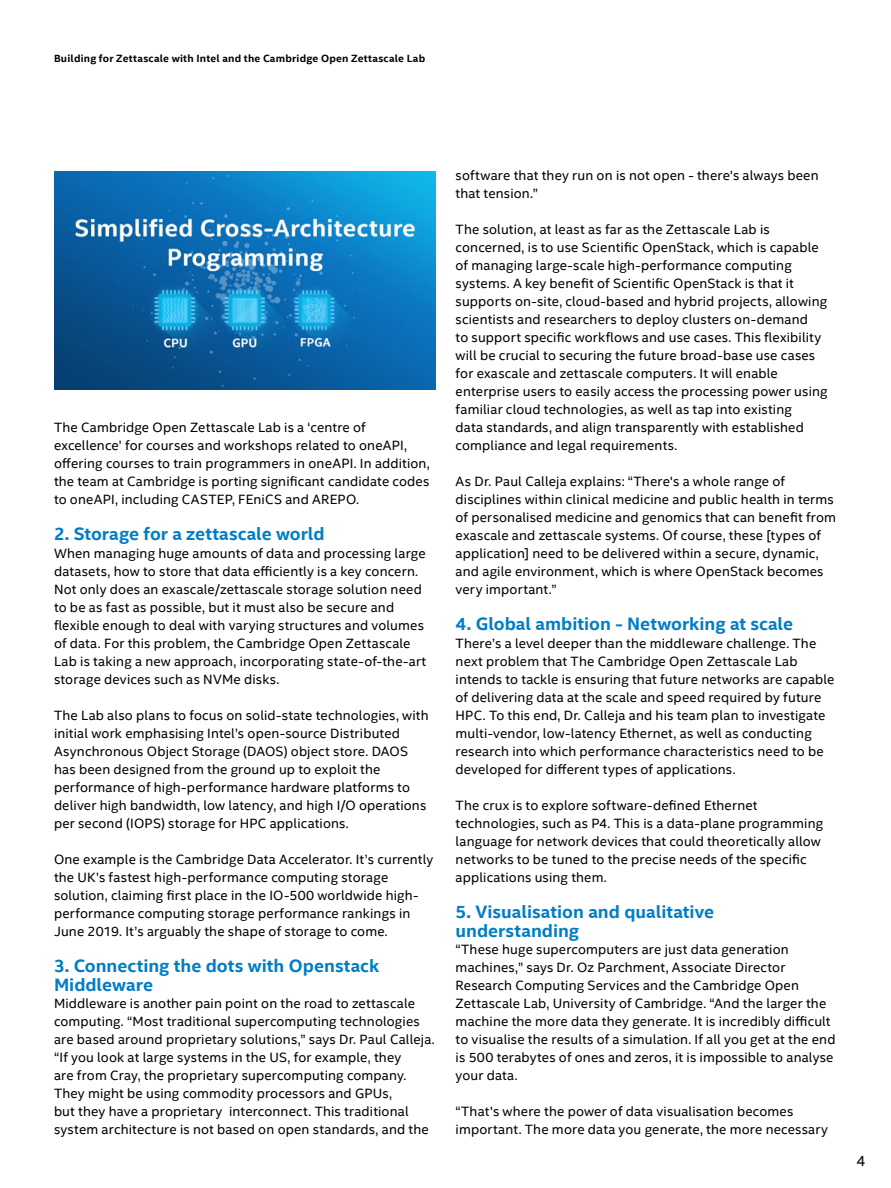
<style>
.page{position:relative;width:891px;height:1188px;background:#fff}
.page>*{position:absolute;margin:0;border:0;box-sizing:border-box;transform-origin:0 0}
.t1{font:700 18px/19.5px "Intel Clear";color:#007dc5}
.t2{font:15px "Intel Clear";color:#000}
.t3{font:13.5px/18px "Intel Clear";letter-spacing:.01em;color:#000}
.t4{font:700 10.5px "Intel Clear";letter-spacing:.02em;color:#000}
</style>
<div class="page">
<img style="left:54px;top:172px;width:381px;height:218px">
<p class="t4" style="left:54px;top:51px;width:373px">Building for Zettascale with Intel and the Cambridge Open Zettascale Lab</p>
<p class="t3" style="left:54px;top:418px;width:377px">The Cambridge Open Zettascale Lab is a ‘centre of excellence’ for courses and workshops related to oneAPI, offering courses to train programmers in oneAPI. In addition, the team at Cambridge is porting significant candidate codes to oneAPI, including CASTEP, FEniCS and AREPO.</p>
<h1 class="t1" style="left:54px;top:523px;width:272px">2. Storage for a zettascale world</h1>
<p class="t3" style="left:54px;top:544px;width:374px">When managing huge amounts of data and processing large datasets, how to store that data efficiently is a key concern.<br>Not only does an exascale/zettascale storage solution need to be as fast as possible, but it must also be secure and flexible enough to deal with varying structures and volumes of data. For this problem, the Cambridge Open Zettascale Lab is taking a new approach, incorporating state-of-the-art storage devices such as NVMe disks.</p>
<p class="t3" style="left:54px;top:706px;width:376px">The Lab also plans to focus on solid-state technologies, with initial work emphasising Intel’s open-source Distributed Asynchronous Object Storage (DAOS) object store. DAOS has been designed from the ground up to exploit the performance of high-performance hardware platforms to deliver high bandwidth, low latency, and high I/O operations per second (IOPS) storage for HPC applications.</p>
<p class="t3" style="left:54px;top:850px;width:381px">One example is the Cambridge Data Accelerator. It’s currently the UK’s fastest high-performance computing storage solution, claiming first place in the IO-500 worldwide high&shy;performance computing storage performance rankings in June 2019. It’s arguably the shape of storage to come.</p>
<h1 class="t1" style="left:54px;top:955px;width:327px">3. Connecting the dots with Openstack<br>Middleware</h1>
<p class="t3" style="left:54px;top:994px;width:382px">Middleware is another pain point on the road to zettascale computing. “Most traditional supercomputing technologies are based around proprietary solutions,” says Dr. Paul Calleja. “If you look at large systems in the US, for example, they<br>are from Cray, the proprietary supercomputing company.<br>They might be using commodity processors and GPUs,<br>but they have a proprietary interconnect. This traditional system architecture is not based on open standards, and the</p>
<p class="t3" style="left:456px;top:166px;width:365px">software that they run on is not open - there's always been that tension.”</p>
<p class="t3" style="left:456px;top:220px;width:374px">The solution, at least as far as the Zettascale Lab is concerned, is to use Scientific OpenStack, which is capable of managing large-scale high-performance computing systems. A key benefit of Scientific OpenStack is that it supports on-site, cloud-based and hybrid projects, allowing scientists and researchers to deploy clusters on-demand<br>to support specific workflows and use cases. This flexibility will be crucial to securing the future broad-base use cases for exascale and zettascale computers. It will enable enterprise users to easily access the processing power using familiar cloud technologies, as well as tap into existing<br>data standards, and align transparently with established compliance and legal requirements.</p>
<p class="t3" style="left:456px;top:472px;width:382px">As Dr. Paul Calleja explains: “There's a whole range of disciplines within clinical medicine and public health in terms of personalised medicine and genomics that can benefit from exascale and zettascale systems. Of course, these [types of application] need to be delivered within a secure, dynamic, and agile environment, which is where OpenStack becomes very important.”</p>
<h1 class="t1" style="left:456px;top:613px;width:339px">4. Global ambition - Networking at scale</h1>
<p class="t3" style="left:456px;top:634px;width:380px">There’s a level deeper than the middleware challenge. The next problem that The Cambridge Open Zettascale Lab intends to tackle is ensuring that future networks are capable of delivering data at the scale and speed required by future HPC. To this end, Dr. Calleja and his team plan to investigate multi-vendor, low-latency Ethernet, as well as conducting research into which performance characteristics need to be developed for different types of applications.</p>
<p class="t3" style="left:456px;top:796px;width:369px">The crux is to explore software-defined Ethernet technologies, such as P4. This is a data-plane programming language for network devices that could theoretically allow networks to be tuned to the precise needs of the specific applications using them.</p>
<h1 class="t1" style="left:456px;top:901px;width:260px">5. Visualisation and qualitative understanding</h1>
<p class="t3" style="left:456px;top:940px;width:381px">“These huge supercomputers are just data generation machines,” says Dr. Oz Parchment, Associate Director Research Computing Services and the Cambridge Open Zettascale Lab, University of Cambridge. “And the larger the machine the more data they generate. It is incredibly difficult to visualise the results of a simulation. If all you get at the end is 500 terabytes of ones and zeros, it is impossible to analyse your data.</p>
<p class="t3" style="left:456px;top:1102px;width:374px">“That's where the power of data visualisation becomes important. The more data you generate, the more necessary</p>
<p class="t2" style="left:856px;top:1150px;width:10px">4</p>
</div>
